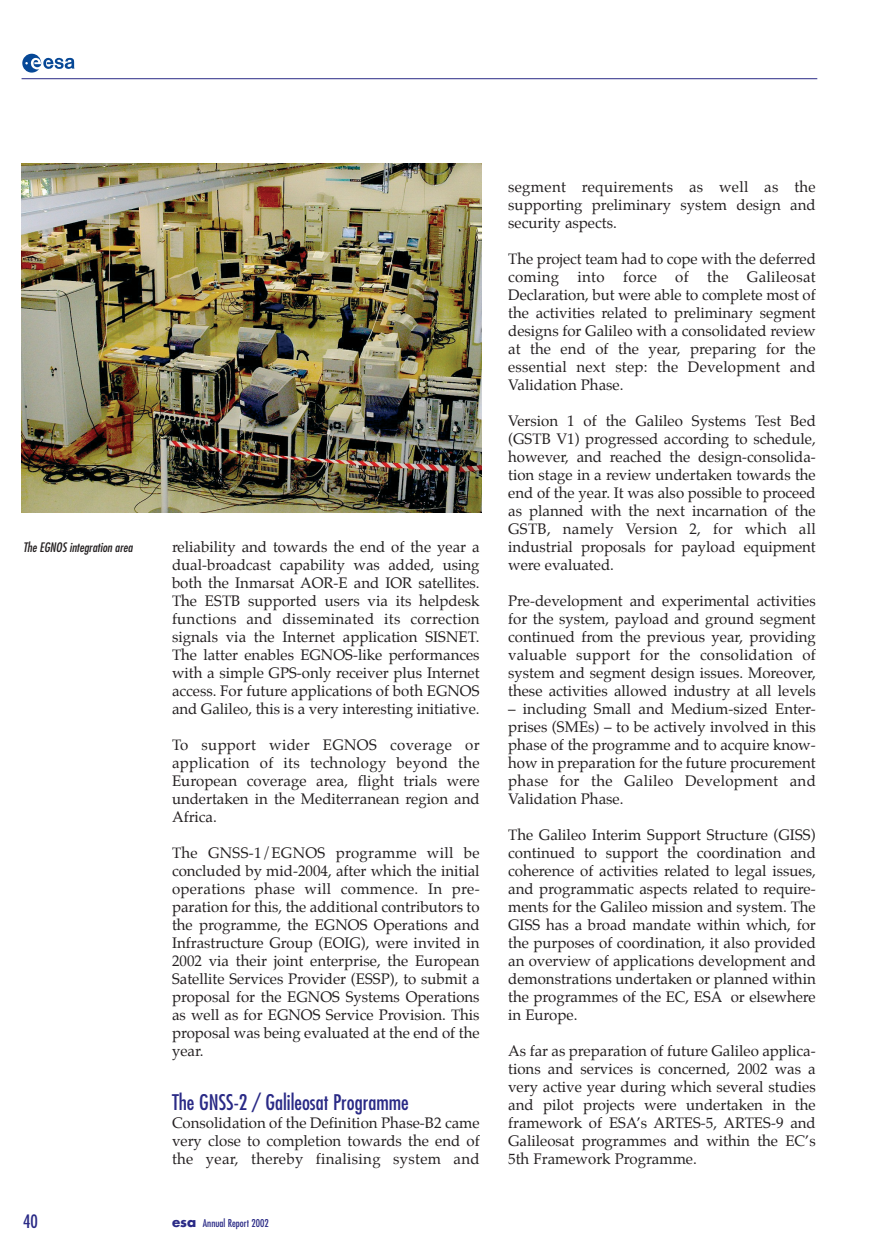
<style>
.page{position:relative;width:894px;height:1245px;background:#fff}
.page>*{position:absolute;margin:0;border:0;box-sizing:border-box;transform-origin:0 0}
.t1{font:condensed 21px "Futura";color:#2a2a86}
.t2{font:condensed 18px "Futura";color:#2a2a86}
.t3{font:15px/18px "Palatino";color:#231f20;text-align:justify}
.t4{font:italic condensed 12.75px "Futura";color:#231f20}
.t5{font:condensed 10.5px "Futura";color:#2a2a86}
.s1{font-weight:700;font-stretch:normal;font-size:13.5px}
</style>
<div class="page">
<img style="left:21px;top:53px;width:797px;height:460px">
<p class="t4" style="left:23px;top:541px;width:111px">The EGNOS integration area</p>
<p class="t3" style="left:172px;top:538px;width:309px">reliability and towards the end of the year a dual-broadcast capability was added, using both the Inmarsat AOR-E and IOR satellites.<br>The ESTB supported users via its helpdesk functions and disseminated its correction signals via the Internet application SISNET.<br>The latter enables EGNOS-like performances with a simple GPS-only receiver plus Internet access. For future applications of both EGNOS and Galileo, this is a very interesting initiative.</p>
<p class="t3" style="left:172px;top:736px;width:309px">To support wider EGNOS coverage or application of its technology beyond the European coverage area, flight trials were undertaken in the Mediterranean region and Africa.</p>
<p class="t3" style="left:172px;top:844px;width:309px">The GNSS-1/EGNOS programme will be concluded by mid-2004, after which the initial operations phase will commence. In pre&shy;paration for this, the additional contributors to the programme, the EGNOS Operations and Infrastructure Group (EOIG), were invited in 2002 via their joint enterprise, the European Satellite Services Provider (ESSP), to submit a proposal for the EGNOS Systems Operations as well as for EGNOS Service Provision. This proposal was being evaluated at the end of the year.</p>
<h1 class="t1" style="left:172px;top:1092px;width:238px">The GNSS-2 / Galileosat Programme</h1>
<p class="t3" style="left:172px;top:1114px;width:309px">Consolidation of the Definition Phase-B2 came very close to completion towards the end of the year, thereby finalising system and</p>
<p class="t2" style="left:23px;top:1213px;width:16px">40</p>
<p class="t5" style="left:172px;top:1218px;width:98px"><span class="s1">esa</span> Annual Report 2002</p>
<p class="t3" style="left:508px;top:178px;width:309px">segment requirements as well as the supporting preliminary system design and security aspects.</p>
<p class="t3" style="left:508px;top:250px;width:309px">The project team had to cope with the deferred coming into force of the Galileosat Declaration, but were able to complete most of the activities related to preliminary segment designs for Galileo with a consolidated review at the end of the year, preparing for the essential next step: the Development and Validation Phase.</p>
<p class="t3" style="left:508px;top:412px;width:309px">Version 1 of the Galileo Systems Test Bed (GSTB V1) progressed according to schedule, however, and reached the design-consolida&shy;tion stage in a review undertaken towards the end of the year. It was also possible to proceed as planned with the next incarnation of the GSTB, namely Version 2, for which all industrial proposals for payload equipment were evaluated.</p>
<p class="t3" style="left:508px;top:592px;width:309px">Pre-development and experimental activities for the system, payload and ground segment continued from the previous year, providing valuable support for the consolidation of system and segment design issues. Moreover, these activities allowed industry at all levels</p>
<p class="t3" style="left:508px;top:700px;width:309px">– including Small and Medium-sized Enter&shy;prises (SMEs) – to be actively involved in this phase of the programme and to acquire know&shy;how in preparation for the future procurement phase for the Galileo Development and Validation Phase.</p>
<p class="t3" style="left:508px;top:826px;width:309px">The Galileo Interim Support Structure (GISS) continued to support the coordination and coherence of activities related to legal issues, and programmatic aspects related to require&shy;ments for the Galileo mission and system. The GISS has a broad mandate within which, for the purposes of coordination, it also provided an overview of applications development and demonstrations undertaken or planned within the programmes of the EC, ESA or elsewhere in Europe.</p>
<p class="t3" style="left:508px;top:1042px;width:309px">As far as preparation of future Galileo applica&shy;tions and services is concerned, 2002 was a very active year during which several studies and pilot projects were undertaken in the framework of ESA’s ARTES-5, ARTES-9 and Galileosat programmes and within the EC’s 5th Framework Programme.</p>
</div>
